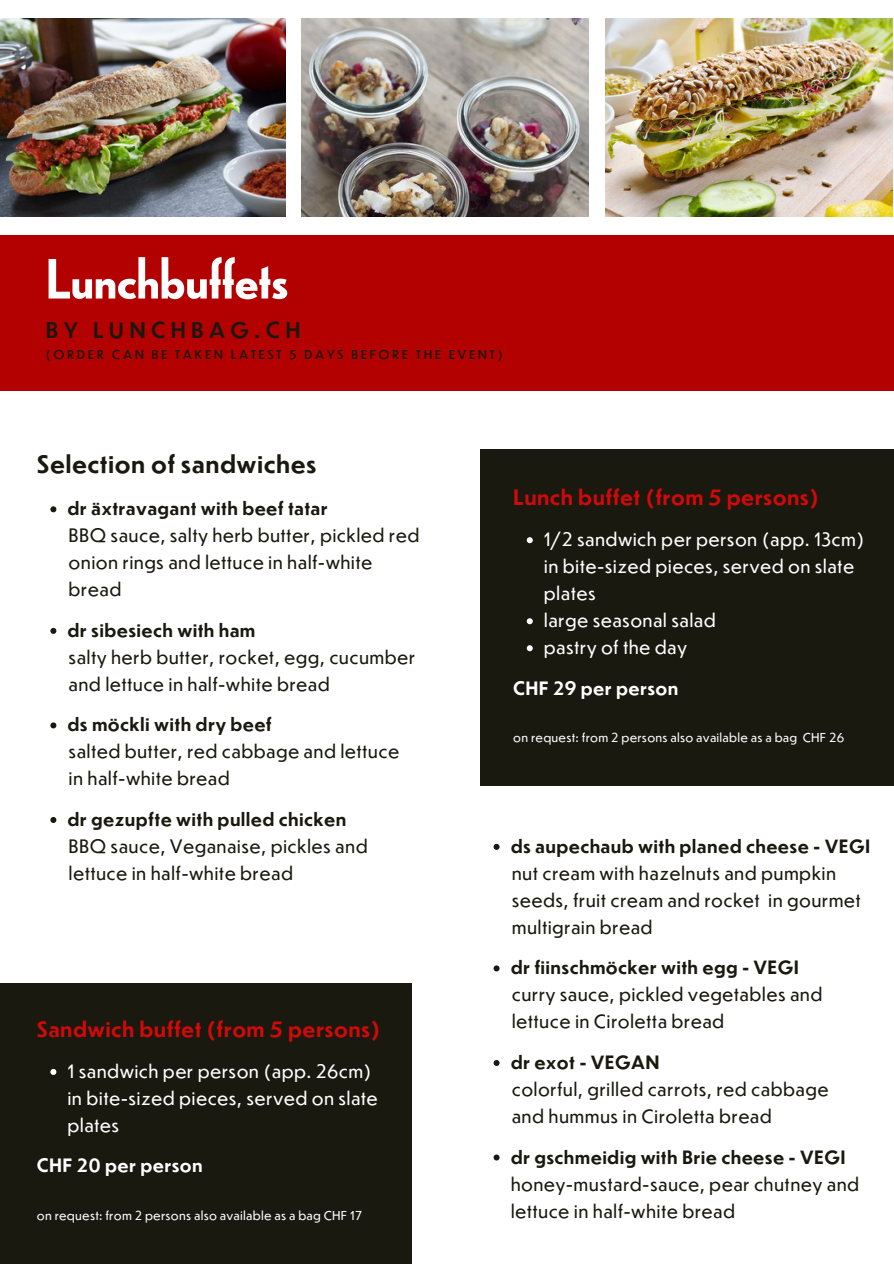
<style>
.page{position:relative;width:894px;height:1264px;background:#fff}
.page>*{position:absolute;margin:0;border:0;box-sizing:border-box;transform-origin:0 0}
.t1{font:500 52.95px "Dunbar Low";color:#fff}
.t2{font:700 24px "Dunbar Text";letter-spacing:.02em;color:#191910}
.t3{font:500 21.15px "Dunbar Text";letter-spacing:.25em;color:#191910}
.t4{font:700 21px "Dunbar Text";letter-spacing:.02em;color:#d20909}
.t5{font:18px/27px "Dunbar Text";letter-spacing:.02em;color:#191910}
.t6{font:700 18px "Dunbar Text";letter-spacing:.02em;color:#191910}
.t7{font:18px/27px "Dunbar Text";letter-spacing:.02em;color:#fff}
.t8{font:700 18px "Dunbar Text";letter-spacing:.02em;color:#fff}
.t9{font:12px "Dunbar Text";letter-spacing:.02em;color:#fff}
.t10{font:12px "Dunbar Low";letter-spacing:.25em;color:#191910}
</style>
<div class="page">
<div style="left:0;top:235px;width:893px;height:155px;background:#b30000"></div>
<svg style="left:50px;top:506px;width:6px;height:6px"></svg>
<svg style="left:50px;top:628px;width:6px;height:6px"></svg>
<svg style="left:50px;top:722px;width:6px;height:6px"></svg>
<svg style="left:50px;top:817px;width:6px;height:6px"></svg>
<img style="left:0;top:19px;width:285px;height:198px">
<img style="left:301px;top:19px;width:287px;height:198px">
<img style="left:605px;top:19px;width:287px;height:198px">
<svg style="left:493px;top:843px;width:6px;height:6px"></svg>
<svg style="left:493px;top:965px;width:6px;height:6px"></svg>
<svg style="left:493px;top:1060px;width:6px;height:5px"></svg>
<svg style="left:493px;top:1154px;width:6px;height:6px"></svg>
<div style="left:0;top:982px;width:412px;height:281px;background:#191910"></div>
<svg style="left:50px;top:1069px;width:6px;height:5px"></svg>
<div style="left:480px;top:449px;width:413px;height:336px;background:#191910"></div>
<svg style="left:526px;top:537px;width:6px;height:6px"></svg>
<svg style="left:526px;top:618px;width:6px;height:6px"></svg>
<svg style="left:526px;top:645px;width:6px;height:6px"></svg>
<p class="t1" style="left:46px;top:242px;width:244px">Lunchbuffets</p>
<h1 class="t3" style="left:46px;top:316px;width:256px">BY LUNCHBAG.CH</h1>
<h1 class="t10" style="left:46px;top:346px;width:458px">(ORDER CAN BE TAKEN LATEST 5 DAYS BEFORE THE EVENT)</h1>
<h6 class="t2" style="left:37px;top:447px;width:281px">Selection of sandwiches</h6>
<h2 class="t6" style="left:67px;top:496px;width:262px">dr äxtravagant with beef tatar</h2>
<p class="t5" style="left:69px;top:521px;width:352px">BBQ sauce, salty herb butter, pickled red onion rings and lettuce in half-white bread</p>
<h5 class="t6" style="left:67px;top:617px;width:189px">dr sibesiech with ham</h5>
<p class="t5" style="left:69px;top:642px;width:348px">salty herb butter, rocket, egg, cucumber and lettuce in half-white bread</p>
<h5 class="t6" style="left:67px;top:712px;width:206px">ds möckli with dry beef</h5>
<p class="t5" style="left:69px;top:737px;width:332px">salted butter, red cabbage and lettuce in half-white bread</p>
<h5 class="t6" style="left:67px;top:806px;width:280px">dr gezupfte with pulled chicken</h5>
<p class="t5" style="left:69px;top:831px;width:300px">BBQ sauce, Veganaise, pickles and lettuce in half-white bread</p>
<h5 class="t6" style="left:510px;top:833px;width:361px">ds aupechaub with planed cheese - VEGI</h5>
<p class="t4" style="left:513px;top:482px;width:307px">Lunch buffet (from 5 persons)</p>
<h5 class="t7" style="left:543px;top:525px;width:322px">1/2 sandwich per person (app. 13cm)</h5>
<p class="t7" style="left:543px;top:552px;width:312px">in bite-sized pieces, served on slate plates</p>
<h5 class="t7" style="left:543px;top:606px;width:173px">large seasonal salad</h5>
<p class="t7" style="left:543px;top:633px;width:145px">pastry of the day</p>
<h5 class="t8" style="left:513px;top:675px;width:167px">CHF 29 per person</h5>
<p class="t9" style="left:513px;top:729px;width:332px">on request: from 2 persons also available as a bag CHF 26</p>
<h3 class="t5" style="left:511px;top:858px;width:350px">nut cream with hazelnuts and pumpkin seeds, fruit cream and rocket in gourmet multigrain bread</h3>
<p class="t6" style="left:510px;top:955px;width:290px">dr fiinschmöcker with egg - VEGI</p>
<h5 class="t5" style="left:511px;top:980px;width:312px">curry sauce, pickled vegetables and lettuce in Ciroletta bread</h5>
<h4 class="t6" style="left:510px;top:1049px;width:150px">dr exot - VEGAN</h4>
<p class="t5" style="left:511px;top:1074px;width:318px">colorful, grilled carrots, red cabbage and hummus in Ciroletta bread</p>
<h3 class="t6" style="left:510px;top:1144px;width:336px">dr gschmeidig with Brie cheese - VEGI</h3>
<p class="t5" style="left:510px;top:1169px;width:350px">honey-mustard-sauce, pear chutney and lettuce in half-white bread</p>
<h5 class="t4" style="left:37px;top:1014px;width:345px">Sandwich buffet (from 5 persons)</h5>
<p class="t7" style="left:67px;top:1056px;width:305px">1 sandwich per person (app. 26cm)</p>
<p class="t7" style="left:67px;top:1083px;width:312px">in bite-sized pieces, served on slate plates</p>
<h4 class="t8" style="left:37px;top:1153px;width:167px">CHF 20 per person</h4>
<p class="t9" style="left:37px;top:1206px;width:326px">on request: from 2 persons also available as a bag CHF 17</p>
</div>
